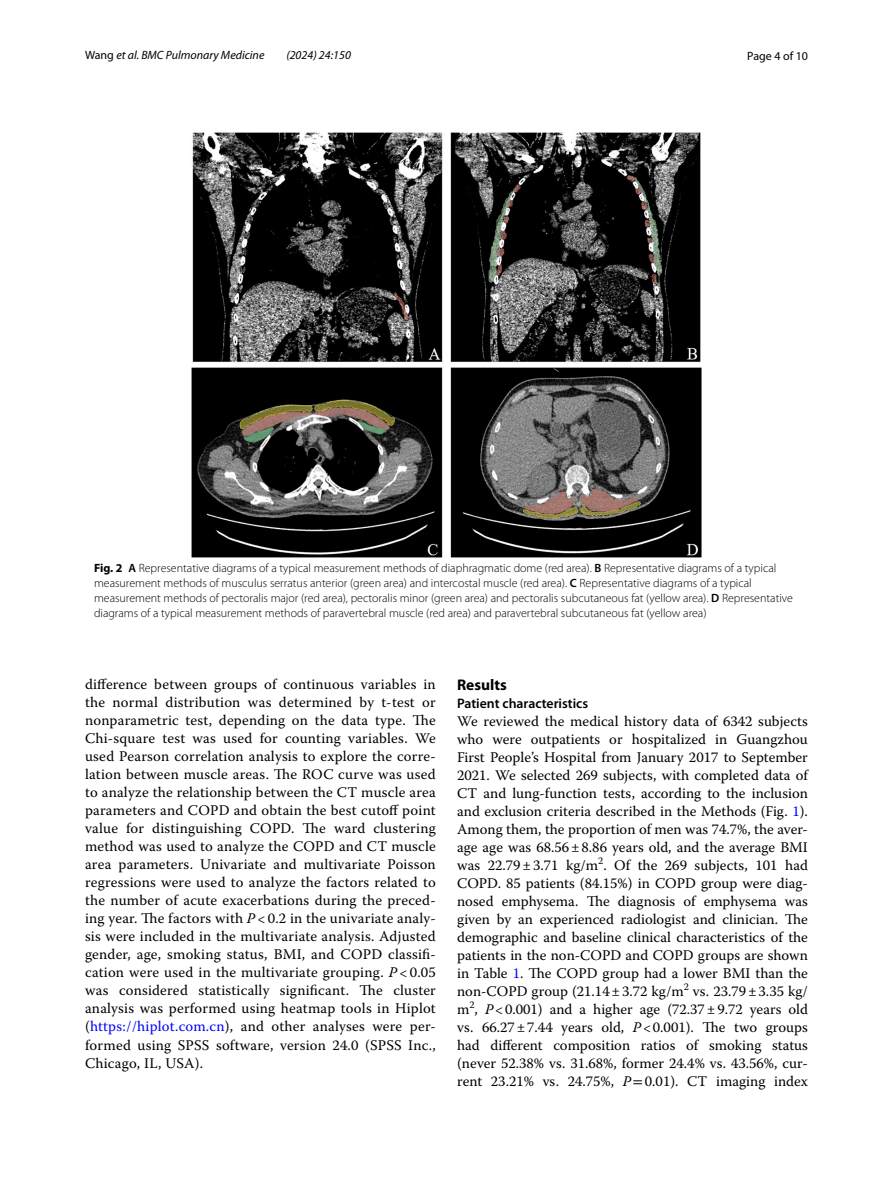
<style>
.page{position:relative;width:893px;height:1187px;background:#fff}
.page>*{position:absolute;margin:0;border:0;box-sizing:border-box;transform-origin:0 0}
.t1{font:700 15.45px "Myriad Pro";color:#000}
.t2{font:14.7px/18px "Warnock Pro";letter-spacing:.01em;color:#000;text-align:justify}
.t3{font:600 13.8px "Myriad Pro";color:#000}
.t4{font:300 12px/15px "Myriad Pro";color:#000}
.t5{font:italic 12px "Myriad Pro";color:#000}
.t6{font:12px "Myriad Pro";color:#000}
.s1{font-style:normal}
.s2{font-weight:700}
.s3{font-weight:600}
.s4{font-style:italic}
.s5{color:#00f}
.s6{font-family:"STIX"}
</style>
<div class="page">
<img style="left:191px;top:133px;width:511px;height:424px">
<p class="t5" style="left:85px;top:48px;width:181px"><span class="s1">Wang</span> et al. BMC Pulmonary Medicine</p>
<p class="t5" style="left:286px;top:48px;width:66px">(2024) 24:150</p>
<p class="t6" style="left:747px;top:48px;width:62px">Page 4 of 10</p>
<p class="t4" style="left:94px;top:561px;width:700px"><span class="s2">Fig. 2</span> <span class="s3">A</span> Representative diagrams of a typical measurement methods of diaphragmatic dome (red area). <span class="s3">B</span> Representative diagrams of a typical measurement methods of musculus serratus anterior (green area) and intercostal muscle (red area). <span class="s3">C</span> Representative diagrams of a typical measurement methods of pectoralis major (red area), pectoralis minor (green area) and pectoralis subcutaneous fat (yellow area). <span class="s3">D</span> Representative diagrams of a typical measurement methods of paravertebral muscle (red area) and paravertebral subcutaneous fat (yellow area)</p>
<p class="t2" style="left:85px;top:675px;width:352px">difference between groups of continuous variables in the normal distribution was determined by t-test or nonparametric test, depending on the data type. The Chi-square test was used for counting variables. We used Pearson correlation analysis to explore the corre&shy;lation between muscle areas. The ROC curve was used to analyze the relationship between the CT muscle area parameters and COPD and obtain the best cutoff point value for distinguishing COPD. The ward clustering method was used to analyze the COPD and CT muscle area parameters. Univariate and multivariate Poisson regressions were used to analyze the factors related to the number of acute exacerbations during the preced&shy;ing year. The factors with <span class="s4">P</span> &lt; 0.2 in the univariate analy&shy;sis were included in the multivariate analysis. Adjusted gender, age, smoking status, BMI, and COPD classifi&shy;cation were used in the multivariate grouping. <span class="s4">P</span> &lt; 0.05 was considered statistically significant. The cluster analysis was performed using heatmap tools in Hiplot (<span class="s5">https://hiplot.com.cn</span>), and other analyses were per&shy;formed using SPSS software, version 24.0 (SPSS Inc., Chicago, IL, USA).</p>
<p class="t1" style="left:457px;top:674px;width:51px">Results</p>
<p class="t3" style="left:457px;top:694px;width:133px">Patient characteristics</p>
<p class="t2" style="left:457px;top:712px;width:352px">We reviewed the medical history data of 6342 subjects who were outpatients or hospitalized in Guangzhou First People’s Hospital from January 2017 to September 2021. We selected 269 subjects, with completed data of CT and lung-function tests, according to the inclusion and exclusion criteria described in the Methods (Fig. <span class="s5">1</span>).<br>Among them, the proportion of men was 74.7%, the aver&shy;age age was 68.56±8.86 years old, and the average BMI was 22.79±3.71 kg/m<sup>2</sup>. Of the 269 subjects, 101 had COPD. 85 patients (84.15%) in COPD group were diag&shy;nosed emphysema. The diagnosis of emphysema was given by an experienced radiologist and clinician. The demographic and baseline clinical characteristics of the patients in the non-COPD and COPD groups are shown in Table <span class="s5">1</span>. The COPD group had a lower BMI than the non-COPD group (21.14±3.72 kg/m<sup>2</sup> vs. 23.79±3.35 kg/ m<sup>2</sup>, <span class="s4">P</span>&lt;0.001) and a higher age (72.37±9.72 years old vs. 66.27±7.44 years old, <span class="s4">P</span>&lt;0.001). The two groups had different composition ratios of smoking status (never 52.38% vs. 31.68%, former 24.4% vs. 43.56%, cur&shy;rent 23.21% vs. 24.75%, <span class="s4">P</span><span class="s6">=</span>0.01). CT imaging index</p>
</div>
